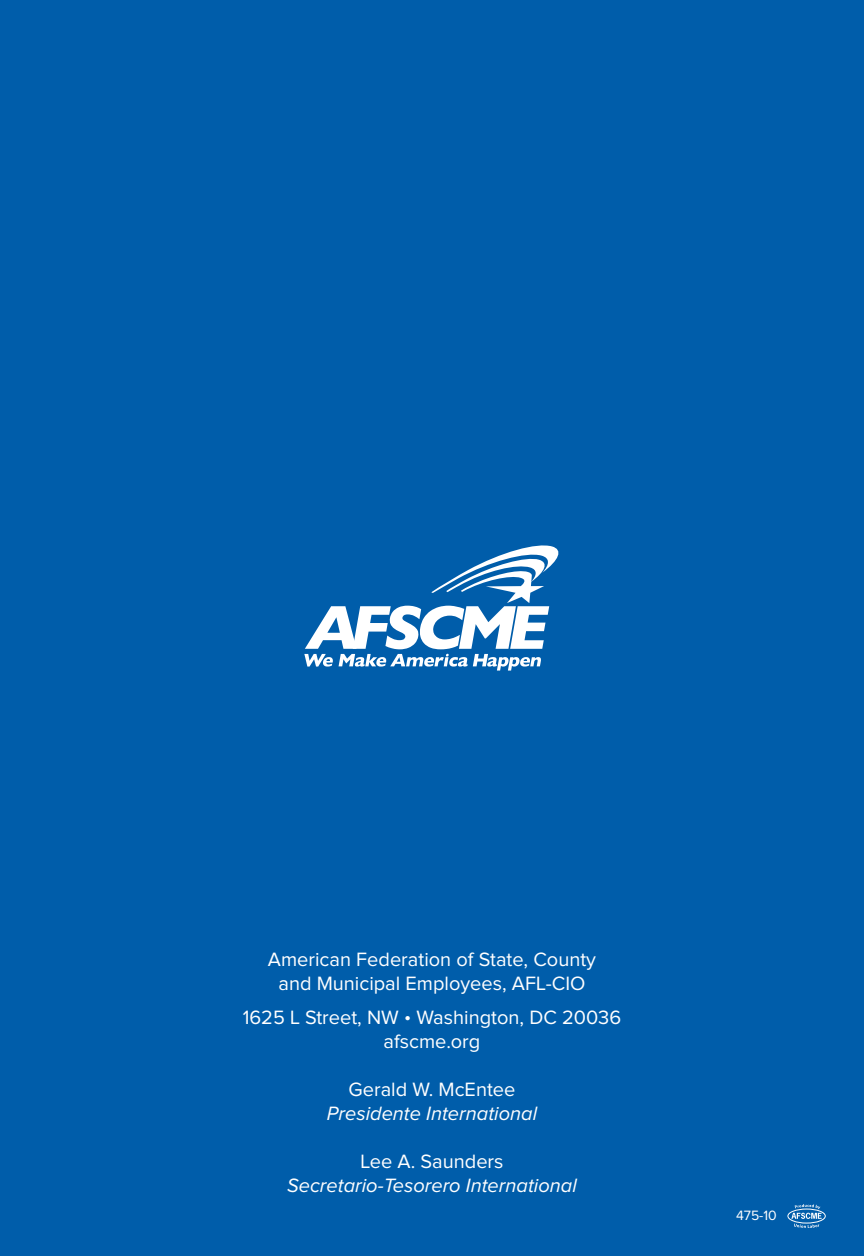
<style>
.page{position:relative;width:864px;height:1256px;background:#fff}
.page>*{position:absolute;margin:0;border:0;box-sizing:border-box;transform-origin:0 0}
.t1{font:20px/24px "Proxima Nova";color:#fff;text-align:center}
.t2{font:italic 20px "Proxima Nova";color:#fff}
.t3{font:14px "Proxima Nova";color:#fff}
</style>
<div class="page">
<div style="left:0;top:0;width:864px;height:1255px;background:#005daa"></div>
<svg style="left:304px;top:545px;width:255px;height:125px"></svg>
<div style="left:788px;top:1208px;width:38px;height:15px;border:1px solid #fff;border-radius:50%"></div>
<svg style="left:791px;top:1204px;width:31px;height:23px"></svg>
<p class="t1" style="left:268px;top:947px;width:330px">American Federation of State, County and Municipal Employees, AFL-CIO</p>
<p class="t1" style="left:243px;top:1005px;width:380px">1625 L Street, NW • Washington, DC 20036 afscme.org</p>
<p class="t1" style="left:349px;top:1077px;width:168px">Gerald W. McEntee</p>
<p class="t2" style="left:327px;top:1103px;width:212px">Presidente International</p>
<p class="t1" style="left:360px;top:1149px;width:145px">Lee A. Saunders</p>
<p class="t2" style="left:287px;top:1175px;width:291px">Secretario-Tesorero International</p>
<p class="t3" style="left:736px;top:1208px;width:42px">475-10</p>
</div>
